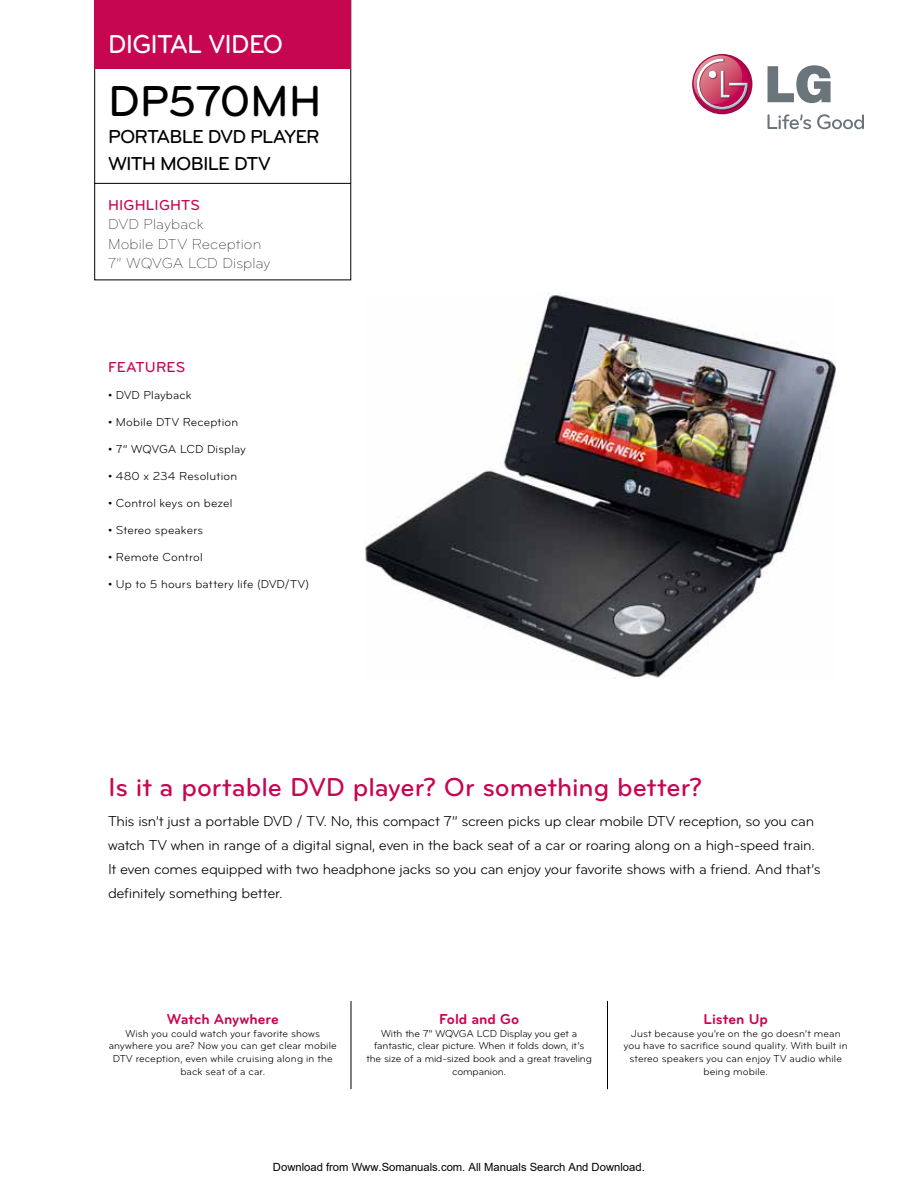
<style>
.page{position:relative;width:918px;height:1188px;background:#fff}
.page>*{position:absolute;margin:0;border:0;box-sizing:border-box;transform-origin:0 0}
.t1{font:500 45px "Bryant LG";letter-spacing:-.015em;color:#000}
.t2{font:500 27px "Bryant";letter-spacing:-.005em;color:#c60651}
.t3{font:500 27px "Bryant LG";letter-spacing:-.03em;color:#fff;scale:.96 1}
.t4{font:500 19.5px/27px "Bryant LG";letter-spacing:-.045em;color:#000}
.t5{font:15px/24px "Bryant LG";letter-spacing:-.02em;color:#000}
.t6{font:300 15px/19.5px "Bryant LG";letter-spacing:.005em;color:#000}
.t7{font:700 15px "Bryant LG";letter-spacing:-.005em;color:#c60651}
.t8{font:500 15px "Bryant LG";letter-spacing:.01em;color:#c60651}
.t9{font:500 15px "Bryant";letter-spacing:.01em;color:#c60651}
.t10{font:12px "Bryant";letter-spacing:.015em;color:#000}
.t11{font:11.25px "Arial";color:#000}
.t12{font:10.5px/12.6px "Bryant LG";letter-spacing:.01em;color:#000;text-align:center}
.t13{font:10.5px/12.6px "Bryant LG";letter-spacing:-.01em;color:#000;text-align:center}
</style>
<div class="page">
<div style="left:94px;top:0;width:257px;height:68px;background:#c60651"></div>
<hr style="left:94px;top:183px;width:257px;height:1px;background:#000">
<hr style="left:351px;top:1001px;width:1px;height:88px;background:#000">
<hr style="left:607px;top:1001px;width:1px;height:88px;background:#000">
<img style="left:364px;top:292px;width:472px;height:387px">
<div style="left:692px;top:54px;width:60px;height:60px;background:#ac034b;border-radius:30px"></div>
<svg style="left:692px;top:55px;width:57px;height:56px"></svg>
<svg style="left:768px;top:65px;width:63px;height:38px"></svg>
<svg style="left:768px;top:114px;width:43px;height:15px"></svg>
<svg style="left:817px;top:114px;width:47px;height:15px"></svg>
<h2 class="t3" style="left:108px;top:28px;width:184px">DIGITAL VIDEO</h2>
<h1 class="t1" style="left:108px;top:74px;width:215px">DP570MH</h1>
<h3 class="t4" style="left:108px;top:123px;width:213px">PORTABLE DVD PLAYER<br>WITH MOBILE DTV</h3>
<p class="t8" style="left:108px;top:195px;width:93px">HIGHLIGHTS</p>
<p class="t6" style="left:108px;top:215px;width:164px">DVD Playback<br>Mobile DTV Reception<br>7” WQVGA LCD Display</p>
<p class="t9" style="left:108px;top:358px;width:79px">FEATURES</p>
<p class="t10" style="left:108px;top:388px;width:85px">• DVD Playback</p>
<p class="t10" style="left:108px;top:415px;width:132px">• Mobile DTV Reception</p>
<p class="t10" style="left:108px;top:442px;width:139px">• 7” WQVGA LCD Display</p>
<p class="t10" style="left:108px;top:469px;width:131px">• 480 x 234 Resolution</p>
<p class="t10" style="left:108px;top:496px;width:126px">• Control keys on bezel</p>
<p class="t10" style="left:108px;top:523px;width:97px">• Stereo speakers</p>
<p class="t10" style="left:108px;top:550px;width:96px">• Remote Control</p>
<p class="t10" style="left:108px;top:577px;width:203px">• Up to 5 hours battery life (DVD/TV)</p>
<h2 class="t2" style="left:108px;top:770px;width:596px">Is it a portable DVD player? Or something better?</h2>
<p class="t5" style="left:108px;top:809px;width:714px">This isn’t just a portable DVD / TV. No, this compact 7” screen picks up clear mobile DTV reception, so you can watch TV when in range of a digital signal, even in the back seat of a car or roaring along on a high-speed train.<br>It even comes equipped with two headphone jacks so you can enjoy your favorite shows with a friend. And that’s definitely something better.</p>
<p class="t7" style="left:167px;top:1010px;width:114px">Watch Anywhere</p>
<p class="t12" style="left:109px;top:1027px;width:230px">Wish you could watch your favorite shows anywhere you are? Now you can get clear mobile DTV reception, even while cruising along in the back seat of a car.</p>
<p class="t7" style="left:439px;top:1010px;width:81px">Fold and Go</p>
<p class="t13" style="left:366px;top:1027px;width:227px">With the 7” WQVGA LCD Display you get a fantastic, clear picture. When it folds down, it’s the size of a mid-sized book and a great traveling companion.</p>
<p class="t7" style="left:704px;top:1010px;width:66px">Listen Up</p>
<p class="t12" style="left:624px;top:1027px;width:225px">Just because you’re on the go doesn’t mean you have to sacrifice sound quality. With built in stereo speakers you can enjoy TV audio while being mobile.</p>
<p class="t11" style="left:273px;top:1160px;width:373px">Download from Www.Somanuals.com. All Manuals Search And Download.</p>
</div>
